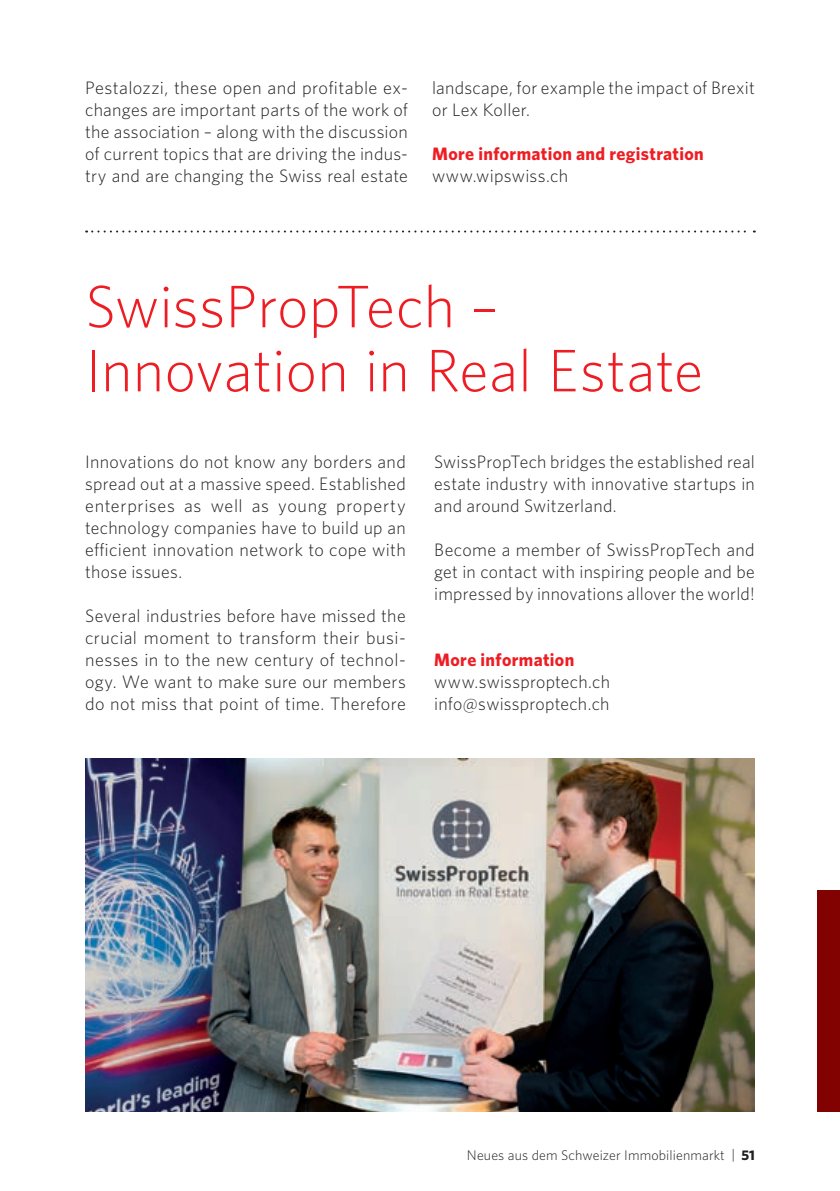
<style>
.page{position:relative;width:840px;height:1191px;background:#fff}
.page>*{position:absolute;margin:0;border:0;box-sizing:border-box;transform-origin:0 0}
.t1{font:300 60px/64px "Whitney";color:#ee1d23}
.t2{font:300 18px/22px "Whitney";letter-spacing:.015em;color:#231f20;text-align:justify}
.t3{font:700 18px "Whitney";letter-spacing:.02em;color:#ee1d23}
.t4{font:300 14px "Whitney";letter-spacing:.01em;color:#231f20}
.s1{font-weight:700}
</style>
<div class="page">
<div style="left:816px;top:890px;width:23px;height:221px;background:#820101"></div>
<img style="left:85px;top:758px;width:669px;height:353px">
<svg style="left:86px;top:230px;width:668px;height:2px"></svg>
<p class="t2" style="left:85px;top:76px;width:324px">Pestalozzi, these open and profitable ex&shy;changes are important parts of the work of the association – along with the discussion of current topics that are driving the indus&shy;try and are changing the Swiss real estate</p>
<p class="t2" style="left:432px;top:76px;width:324px">landscape, for example the impact of Brexit or Lex Koller.</p>
<p class="t3" style="left:432px;top:141px;width:273px">More information and registration</p>
<p class="t2" style="left:432px;top:164px;width:137px">www.wipswiss.ch</p>
<h1 class="t1" style="left:85px;top:272px;width:619px">SwissPropTech –<br>Innovation in Real Estate</h1>
<p class="t2" style="left:85px;top:450px;width:322px">Innovations do not know any borders and spread out at a massive speed. Established enterprises as well as young property technology companies have to build up an efficient innovation network to cope with those issues.</p>
<p class="t2" style="left:85px;top:604px;width:322px">Several industries before have missed the crucial moment to transform their busi&shy;nesses in to the new century of technol&shy;ogy. We want to make sure our members do not miss that point of time. Therefore</p>
<p class="t2" style="left:434px;top:450px;width:322px">SwissPropTech bridges the established real estate industry with innovative startups in and around Switzerland.</p>
<p class="t2" style="left:434px;top:538px;width:322px">Become a member of SwissPropTech and get in contact with inspiring people and be impressed by innovations allover the world!</p>
<p class="t3" style="left:434px;top:647px;width:141px">More information</p>
<p class="t2" style="left:434px;top:670px;width:177px">www.swissproptech.ch info@swissproptech.ch</p>
<p class="t4" style="left:466px;top:1145px;width:289px">Neues aus dem Schweizer Immobilienmarkt | <span class="s1">51</span></p>
</div>
